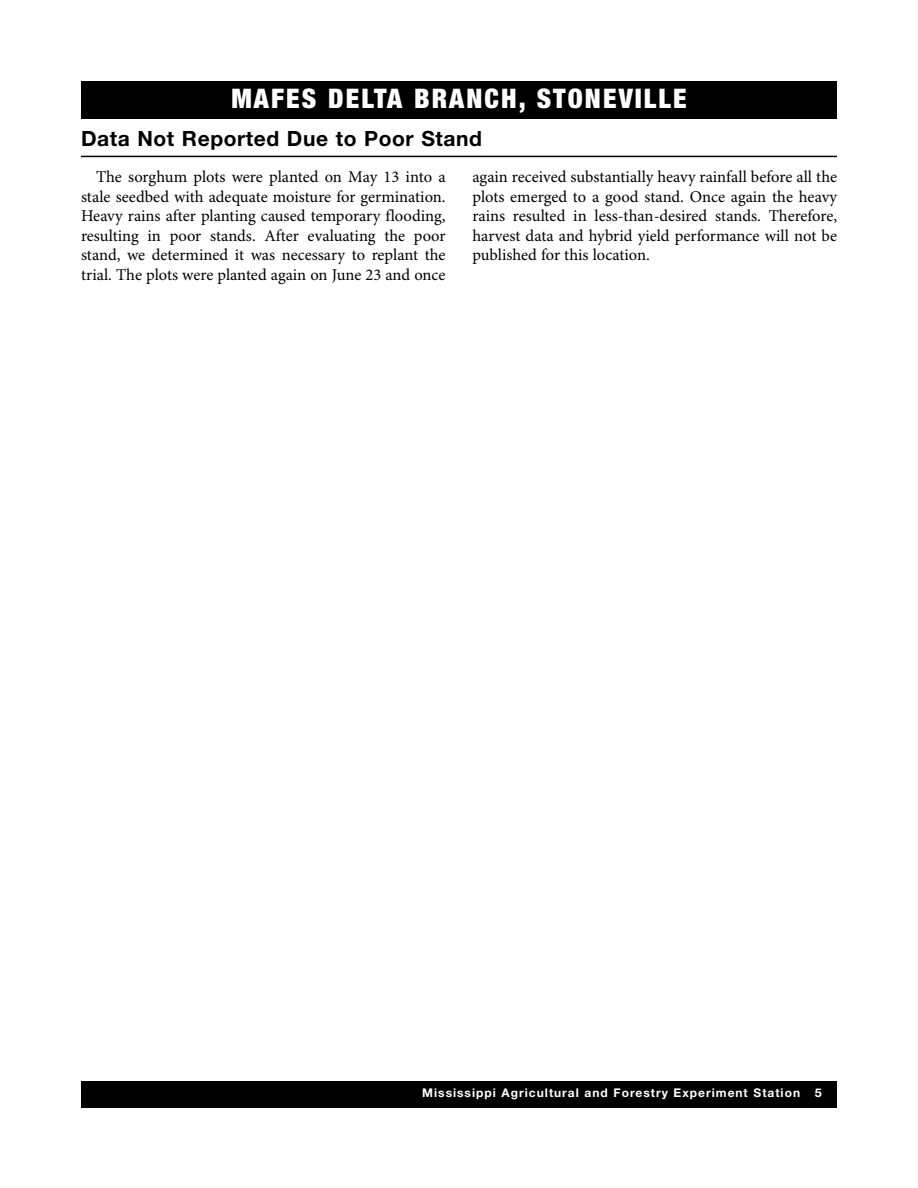
<style>
.page{position:relative;width:918px;height:1188px;background:#fff}
.page>*{position:absolute;margin:0;border:0;box-sizing:border-box;transform-origin:0 0}
.t1{font:900 condensed 27px "Helvetica Neue LT Std";letter-spacing:.08em;color:#fff}
.t2{font:700 21px "Helvetica Neue LT Std";letter-spacing:.03em;color:#000}
.t3{font:16.5px/19.5px "Minion Pro";letter-spacing:-.005em;color:#000;text-align:justify}
.t4{font:700 12px "Helvetica Neue LT Std";letter-spacing:.085em;color:#fff}
</style>
<div class="page">
<div style="left:81px;top:1081px;width:756px;height:27px;background:#000"></div>
<hr style="left:81px;top:156px;width:756px;height:1px;background:#000">
<div style="left:81px;top:81px;width:756px;height:38px;background:#000"></div>
<h1 class="t1" style="left:231px;top:89px;width:457px">MAFES DELTA BRANCH, STONEVILLE</h1>
<p class="t2" style="left:81px;top:131px;width:403px">Data Not Reported Due to Poor Stand</p>
<p class="t3" style="left:81px;top:169px;width:366px;text-indent:15px">The sorghum plots were planted on May 13 into a stale seedbed with adequate moisture for germination.<br>Heavy rains after planting caused temporary flooding, resulting in poor stands. After evaluating the poor stand, we determined it was necessary to replant the trial. The plots were planted again on June 23 and once</p>
<p class="t3" style="left:472px;top:169px;width:366px">again received substantially heavy rainfall before all the plots emerged to a good stand. Once again the heavy rains resulted in less-than-desired stands. Therefore, harvest data and hybrid yield performance will not be published for this location.</p>
<p class="t4" style="left:422px;top:1089px;width:401px">Mississippi Agricultural and Forestry Experiment Station 5</p>
</div>
